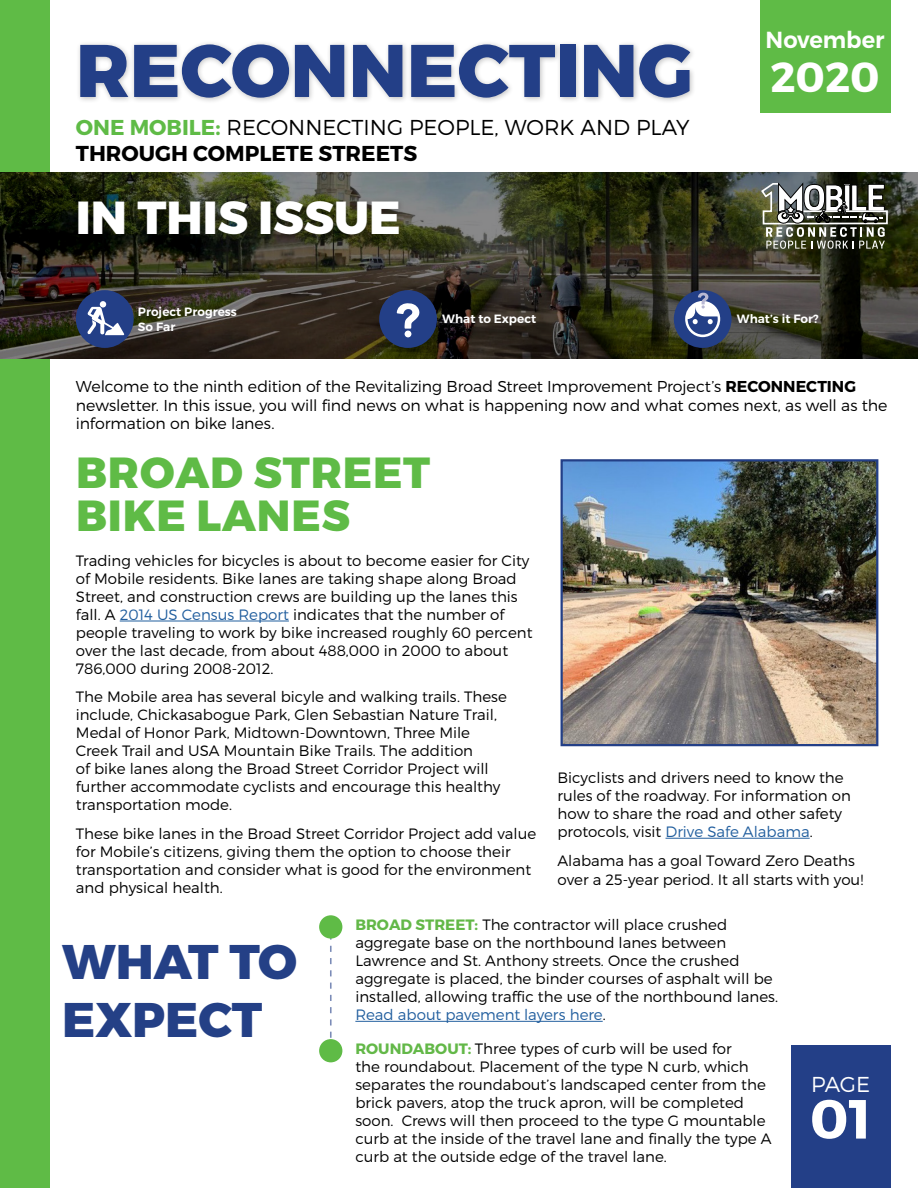
<style>
.page{position:relative;width:918px;height:1188px;background:#fff}
.page>*{position:absolute;margin:0;border:0;box-sizing:border-box;transform-origin:0 0}
.t1{font:800 74.25px "Montserrat";color:#233f87}
.t2{font:700 55.05px "Montserrat";color:#fff}
.t3{font:800 48.6px/58.3px "Montserrat";color:#244086}
.t4{font:800 46.35px "Montserrat";color:#fff}
.t5{font:800 43.5px/43.5px "Montserrat";letter-spacing:.02em;color:#5fbb46}
.t6{font:600 23.25px "Montserrat";color:#fff}
.t7{font:300 21.6px/25.8px "Montserrat";color:#000}
.t8{font:300 21.6px "Montserrat";color:#fff}
.t9{font:300 15.75px/18.9px "Montserrat";letter-spacing:-.005em;color:#000}
.t10{font:300 15px/18px "Montserrat";color:#000}
.t11{font:600 12px/14.4px "Montserrat";color:#fff}
.s1{font-weight:700;font-size:42px;color:#fff}
.s2{font-weight:700;color:#5fbb46}
.s3{font-weight:700}
.s4{color:#215e9e}
.s5{font-weight:700;color:#63b848}
</style>
<div class="page">
<div style="left:0;top:0;width:49px;height:1188px;background:#5fbb46"></div>
<svg style="left:0;top:173px;width:918px;height:186px;background:#363526"></svg>
<div style="left:760px;top:0;width:130px;height:112px;background:#5fbb46"></div>
<div style="left:76px;top:40px;width:620px;height:64px;background:#000;opacity:.25"></div>
<div style="left:791px;top:1046px;width:99px;height:142px;background:#233f87"></div>
<div style="left:74px;top:196px;width:331px;height:45px;background:#000;opacity:.25"></div>
<div style="left:76px;top:290px;width:58px;height:58px;background:#233f87;border-radius:50%"></div>
<svg style="left:87px;top:307px;width:37px;height:28px"></svg>
<div style="left:100px;top:301px;width:6px;height:7px;background:#fff;border-radius:50%"></div>
<div style="left:379px;top:290px;width:58px;height:58px;background:#233f87;border-radius:50%"></div>
<svg style="left:397px;top:303px;width:23px;height:34px"></svg>
<div style="left:674px;top:290px;width:58px;height:58px;background:#233f87;border-radius:50%"></div>
<svg style="left:685px;top:293px;width:35px;height:44px"></svg>
<hr style="left:355px;top:1021px;width:248px;height:1px;background:#215e9e">
<svg style="left:330px;top:939px;width:2px;height:99px"></svg>
<div style="left:319px;top:915px;width:23px;height:24px;background:#5fbb46;border-radius:50%"></div>
<hr style="left:120px;top:621px;width:169px;height:1px;background:#215e9e">
<img style="left:564px;top:462px;width:311px;height:281px">
<div style="left:561px;top:459px;width:317px;height:287px;border:2px solid #233f87"></div>
<hr style="left:666px;top:838px;width:144px;height:1px;background:#215e9e">
<svg style="left:761px;top:183px;width:127px;height:66px"></svg>
<div style="left:319px;top:1039px;width:23px;height:23px;background:#5fbb46;border-radius:50%"></div>
<h3 class="t6" style="left:766px;top:26px;width:120px">November</h3>
<h1 class="t1" style="left:76px;top:24px;width:805px">RECONNECTING <span class="s1">2020</span></h1>
<h3 class="t7" style="left:76px;top:114px;width:615px"><span class="s2">ONE MOBILE:</span> RECONNECTING PEOPLE, WORK AND PLAY<br><span class="s3">THROUGH COMPLETE STREETS</span></h3>
<h3 class="t4" style="left:76px;top:188px;width:326px">IN THIS ISSUE</h3>
<p class="t11" style="left:138px;top:305px;width:100px">Project Progress<br>So Far</p>
<p class="t11" style="left:442px;top:312px;width:95px">What to Expect</p>
<p class="t11" style="left:737px;top:312px;width:83px">What’s it For?</p>
<p class="t9" style="left:76px;top:376px;width:813px">Welcome to the ninth edition of the Revitalizing Broad Street Improvement Project’s <span class="s3">RECONNECTING </span>newsletter. In this issue, you will find news on what is happening now and what comes next, as well as the information on bike lanes.</p>
<h3 class="t5" style="left:76px;top:452px;width:356px">BROAD STREET<br>BIKE LANES</h3>
<p class="t10" style="left:76px;top:551px;width:458px">Trading vehicles for bicycles is about to become easier for City of Mobile residents. Bike lanes are taking shape along Broad Street, and construction crews are building up the lanes this fall. A <span class="s4">2014 US Census Report</span> indicates that the number of people traveling to work by bike increased roughly 60 percent over the last decade, from about 488,000 in 2000 to about 786,000 during 2008-2012.</p>
<p class="t10" style="left:76px;top:688px;width:433px">The Mobile area has several bicyle and walking trails. These include, Chickasabogue Park, Glen Sebastian Nature Trail, Medal of Honor Park, Midtown-Downtown, Three Mile Creek Trail and USA Mountain Bike Trails. The addition<br>of bike lanes along the Broad Street Corridor Project will further accommodate cyclists and encourage this healthy transportation mode.</p>
<p class="t10" style="left:76px;top:825px;width:462px">These bike lanes in the Broad Street Corridor Project add value for Mobile’s citizens, giving them the option to choose their transportation and consider what is good for the environment and physical health.</p>
<p class="t10" style="left:557px;top:768px;width:295px">Bicyclists and drivers need to know the rules of the roadway. For information on how to share the road and other safety protocols, visit <span class="s4">Drive Safe Alabama</span>.</p>
<p class="t10" style="left:557px;top:850px;width:307px;line-height:19.5px">Alabama has a goal Toward Zero Deaths over a 25-year period. It all starts with you!</p>
<h3 class="t3" style="left:62px;top:934px;width:237px">WHAT TO<br>EXPECT</h3>
<p class="t10" style="left:355px;top:915px;width:424px"><span class="s5">BROAD STREET:</span> The contractor will place crushed aggregate base on the northbound lanes between Lawrence and St. Anthony streets. Once the crushed aggregate is placed, the binder courses of asphalt will be installed, allowing traffic the use of the northbound lanes.<br><span class="s4">Read about pavement layers here</span>.</p>
<p class="t10" style="left:355px;top:1039px;width:418px"><span class="s5">ROUNDABOUT:</span> Three types of curb will be used for<br>the roundabout. Placement of the type N curb, which separates the roundabout’s landscaped center from the brick pavers, atop the truck apron, will be completed soon. Crews will then proceed to the type G mountable curb at the inside of the travel lane and finally the type A curb at the outside edge of the travel lane.</p>
<h3 class="t8" style="left:811px;top:1071px;width:60px">PAGE</h3>
<h2 class="t2" style="left:810px;top:1085px;width:63px">01</h2>
</div>
